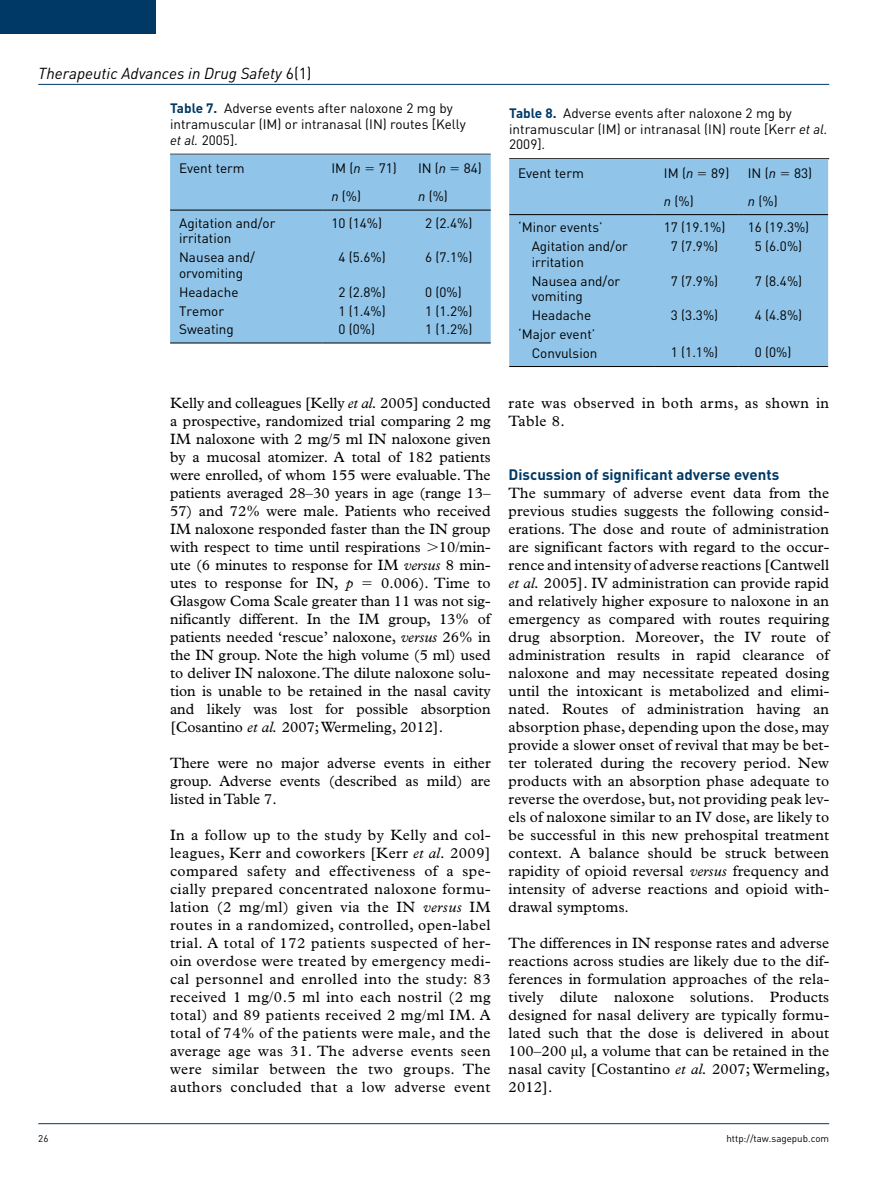
<style>
.page{position:relative;width:893px;height:1191px;background:#fff}
.page>*{position:absolute;margin:0;border:0;box-sizing:border-box;transform-origin:0 0}
.t1{font:italic 15.75px "DIN";color:#000}
.t2{font:15px/18px "Plantin Std";color:#000;text-align:justify}
.t3{font:15px/18px "Plantin Std";letter-spacing:.03em;color:#000}
.t4{font:700 15px "DIN";color:#003965}
.t5{font:13.5px/15.8px "DIN";color:#000}
.t6{font:9.75px "DIN";color:#000}
.s1{font-style:normal}
.s2{font-weight:700;color:#003965}
.s3{font-style:italic}
</style>
<div class="page">
<hr style="left:38px;top:84px;width:791px;height:1px;background:#003965">
<hr style="left:38px;top:1123px;width:791px;height:1px;background:#003965">
<div style="left:0;top:0;width:155px;height:34px;background:#003965"></div>
<hr style="left:509px;top:158px;width:320px;height:1px;background:#000">
<div style="left:509px;top:159px;width:319px;height:207px;background:#90c4e9"></div>
<hr style="left:509px;top:214px;width:146px;height:1px;background:#000">
<hr style="left:655px;top:214px;width:84px;height:1px;background:#000">
<hr style="left:739px;top:214px;width:89px;height:1px;background:#000">
<hr style="left:509px;top:366px;width:146px;height:1px;background:#000">
<hr style="left:655px;top:366px;width:84px;height:1px;background:#000">
<hr style="left:739px;top:366px;width:89px;height:1px;background:#000">
<hr style="left:170px;top:154px;width:321px;height:1px;background:#000">
<div style="left:170px;top:155px;width:321px;height:188px;background:#90c4e9"></div>
<hr style="left:170px;top:210px;width:152px;height:1px;background:#000">
<hr style="left:322px;top:210px;width:87px;height:1px;background:#000">
<hr style="left:409px;top:210px;width:82px;height:1px;background:#000">
<hr style="left:170px;top:343px;width:152px;height:1px;background:#000">
<hr style="left:322px;top:343px;width:87px;height:1px;background:#000">
<hr style="left:409px;top:343px;width:82px;height:1px;background:#000">
<svg style="left:698px;top:172px;width:8px;height:3px"></svg>
<svg style="left:781px;top:172px;width:8px;height:3px"></svg>
<svg style="left:366px;top:167px;width:8px;height:3px"></svg>
<svg style="left:451px;top:167px;width:8px;height:3px"></svg>
<p class="t1" style="left:38px;top:63px;width:275px">Therapeutic Advances in Drug Safety <span class="s1">6(1)</span></p>
<p class="t5" style="left:170px;top:100px;width:297px"><span class="s2">Table 7.</span> Adverse events after naloxone 2 mg by intramuscular (IM) or intranasal (IN) routes [Kelly <span class="s3">et al.</span> 2005].</p>
<p class="t5" style="left:179px;top:160px;width:67px">Event term</p>
<p class="t5" style="left:331px;top:160px;width:31px">IM (<span class="s3">n</span></p>
<p class="t5" style="left:379px;top:160px;width:69px">71) IN (<span class="s3">n</span></p>
<p class="t5" style="left:464px;top:160px;width:19px">84)</p>
<p class="t5" style="left:331px;top:188px;width:31px"><span class="s3">n</span> (%)</p>
<p class="t5" style="left:418px;top:188px;width:31px"><span class="s3">n</span> (%)</p>
<p class="t5" style="left:179px;top:215px;width:98px">Agitation and/or irritation</p>
<p class="t5" style="left:331px;top:215px;width:52px">10 (14%)</p>
<p class="t5" style="left:425px;top:215px;width:49px">2 (2.4%)</p>
<p class="t5" style="left:179px;top:249px;width:77px">Nausea and/ orvomiting</p>
<p class="t5" style="left:338px;top:249px;width:49px">4 (5.6%)</p>
<p class="t5" style="left:425px;top:249px;width:49px">6 (7.1%)</p>
<p class="t5" style="left:179px;top:284px;width:61px">Headache</p>
<p class="t5" style="left:338px;top:284px;width:49px">2 (2.8%)</p>
<p class="t5" style="left:425px;top:284px;width:38px">0 (0%)</p>
<p class="t5" style="left:179px;top:302px;width:46px">Tremor</p>
<p class="t5" style="left:338px;top:302px;width:49px">1 (1.4%)</p>
<p class="t5" style="left:425px;top:302px;width:49px">1 (1.2%)</p>
<p class="t5" style="left:179px;top:321px;width:56px">Sweating</p>
<p class="t5" style="left:338px;top:321px;width:38px">0 (0%)</p>
<p class="t5" style="left:425px;top:321px;width:49px">1 (1.2%)</p>
<p class="t2" style="left:170px;top:394px;width:322px">Kelly and colleagues [Kelly <span class="s3">et al.</span> 2005] conducted a prospective, randomized trial comparing 2 mg IM naloxone with 2 mg/5 ml IN naloxone given by a mucosal atomizer. A total of 182 patients were enrolled, of whom 155 were evaluable. The patients averaged 28–30 years in age (range 13–</p>
<p class="t2" style="left:170px;top:502px;width:322px">57) and 72% were male. Patients who received IM naloxone responded faster than the IN group with respect to time until respirations 10/min&shy;ute (6 minutes to response for IM <span class="s3">versus</span> 8 min&shy;utes to response for IN, <span class="s3">p</span></p>
<p class="t2" style="left:170px;top:574px;width:322px;text-indent:211px">0.006). Time to Glasgow Coma Scale greater than 11 was not sig&shy;nificantly different. In the IM group, 13% of patients needed ‘rescue’ naloxone, <span class="s3">versus</span> 26% in the IN group. Note the high volume (5 ml) used to deliver IN naloxone. The dilute naloxone solu&shy;tion is unable to be retained in the nasal cavity and likely was lost for possible absorption [Cosantino <span class="s3">et al.</span> 2007; Wermeling, 2012].</p>
<p class="t2" style="left:170px;top:754px;width:322px">There were no major adverse events in either group. Adverse events (described as mild) are listed in Table 7.</p>
<p class="t2" style="left:170px;top:826px;width:322px">In a follow up to the study by Kelly and col&shy;leagues, Kerr and coworkers [Kerr <span class="s3">et al.</span> 2009] compared safety and effectiveness of a spe&shy;cially prepared concentrated naloxone formu&shy;lation (2 mg/ml) given via the IN <span class="s3">versus</span> IM routes in a randomized, controlled, open-label trial. A total of 172 patients suspected of her&shy;oin overdose were treated by emergency medi&shy;cal personnel and enrolled into the study: 83 received 1 mg/0.5 ml into each nostril (2 mg total) and 89 patients received 2 mg/ml IM. A total of 74% of the patients were male, and the average age was 31. The adverse events seen were similar between the two groups. The authors concluded that a low adverse event</p>
<p class="t5" style="left:509px;top:105px;width:320px"><span class="s2">Table 8.</span> Adverse events after naloxone 2 mg by intramuscular (IM) or intranasal (IN) route [Kerr <span class="s3">et al.<br></span>2009].</p>
<p class="t5" style="left:518px;top:165px;width:67px">Event term</p>
<p class="t5" style="left:664px;top:165px;width:31px">IM (<span class="s3">n</span></p>
<p class="t5" style="left:711px;top:165px;width:66px">89) IN (<span class="s3">n</span></p>
<p class="t5" style="left:794px;top:165px;width:20px">83)</p>
<p class="t5" style="left:664px;top:193px;width:31px"><span class="s3">n</span> (%)</p>
<p class="t5" style="left:748px;top:193px;width:31px"><span class="s3">n</span> (%)</p>
<p class="t5" style="left:518px;top:219px;width:86px">‘Minor events’</p>
<p class="t5" style="left:664px;top:219px;width:63px">17 (19.1%)</p>
<p class="t5" style="left:748px;top:219px;width:63px">16 (19.3%)</p>
<p class="t5" style="left:532px;top:238px;width:98px">Agitation and/or irritation</p>
<p class="t5" style="left:671px;top:238px;width:49px">7 (7.9%)</p>
<p class="t5" style="left:755px;top:238px;width:49px">5 (6.0%)</p>
<p class="t5" style="left:532px;top:272px;width:90px">Nausea and/or vomiting</p>
<p class="t5" style="left:671px;top:272px;width:49px">7 (7.9%)</p>
<p class="t5" style="left:755px;top:272px;width:49px">7 (8.4%)</p>
<p class="t5" style="left:532px;top:307px;width:61px">Headache</p>
<p class="t5" style="left:671px;top:307px;width:49px">3 (3.3%)</p>
<p class="t5" style="left:755px;top:307px;width:49px">4 (4.8%)</p>
<p class="t5" style="left:518px;top:324px;width:81px;line-height:18.8px;text-align:right">‘Major event’<br>Convulsion</p>
<p class="t5" style="left:671px;top:344px;width:49px">1 (1.1%)</p>
<p class="t5" style="left:755px;top:344px;width:38px">0 (0%)</p>
<p class="t3" style="left:509px;top:394px;width:322px">rate was observed in both arms, as shown in<br>Table 8.</p>
<p class="t4" style="left:509px;top:465px;width:272px">Discussion of significant adverse events</p>
<p class="t2" style="left:509px;top:484px;width:322px">The summary of adverse event data from the previous studies suggests the following consid&shy;erations. The dose and route of administration are significant factors with regard to the occur&shy;rence and intensity of adverse reactions [Cantwell <span class="s3">et al.</span> 2005]. IV administration can provide rapid and relatively higher exposure to naloxone in an emergency as compared with routes requiring drug absorption. Moreover, the IV route of administration results in rapid clearance of naloxone and may necessitate repeated dosing until the intoxicant is metabolized and elimi&shy;nated. Routes of administration having an absorption phase, depending upon the dose, may provide a slower onset of revival that may be bet&shy;ter tolerated during the recovery period. New products with an absorption phase adequate to reverse the overdose, but, not providing peak lev&shy;els of naloxone similar to an IV dose, are likely to be successful in this new prehospital treatment context. A balance should be struck between rapidity of opioid reversal <span class="s3">versus</span> frequency and intensity of adverse reactions and opioid with&shy;drawal symptoms.</p>
<p class="t2" style="left:509px;top:934px;width:323px">The differences in IN response rates and adverse reactions across studies are likely due to the dif&shy;ferences in formulation approaches of the rela&shy;tively dilute naloxone solutions. Products designed for nasal delivery are typically formu&shy;lated such that the dose is delivered in about 100–200 µl, a volume that can be retained in the nasal cavity [Costantino <span class="s3">et al.</span> 2007; Wermeling, 2012].</p>
<p class="t6" style="left:38px;top:1132px;width:12px">26</p>
<p class="t6" style="left:726px;top:1132px;width:104px">http://taw.sagepub.com</p>
</div>
